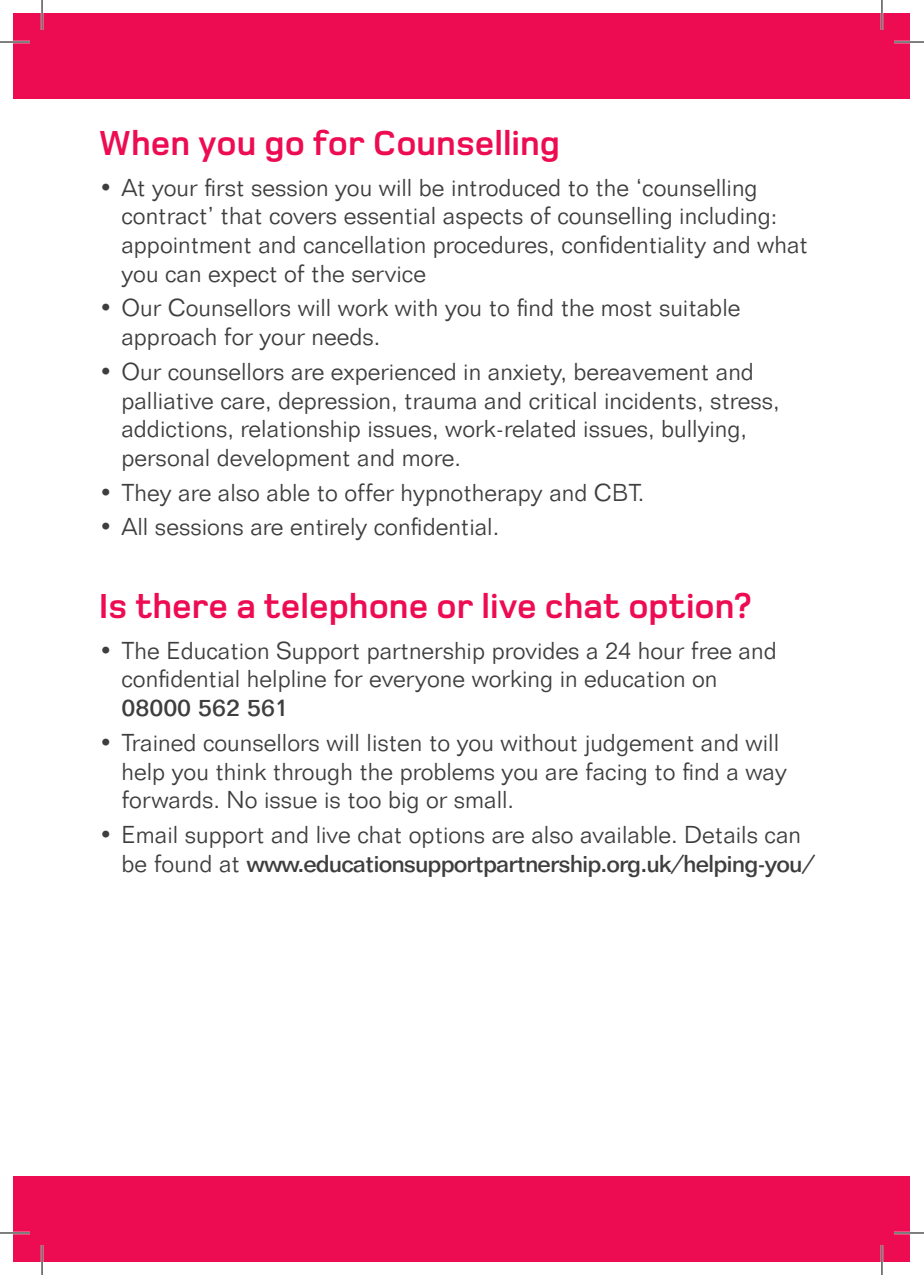
<style>
.page{position:relative;width:924px;height:1275px;background:#fff}
.page>*{position:absolute;margin:0;border:0;box-sizing:border-box;transform-origin:0 0}
.t1{font:700 36px "Foundry Monoline";color:#ed0c52}
.t2{font:300 24px/28.8px "Folio BT";color:#3e3e3f}
.t3{font:500 24px "Folio BT";color:#3e3e3f}
.s1{font-weight:500}
</style>
<div class="page">
<div style="left:14px;top:14px;width:895px;height:85px;background:#ed0c52"></div>
<div style="left:14px;top:1176px;width:895px;height:85px;background:#ed0c52"></div>
<hr style="left:0;top:41px;width:30px;height:2px;background:#fff">
<hr style="left:893px;top:41px;width:30px;height:2px;background:#fff">
<hr style="left:0;top:1231px;width:30px;height:3px;background:#fff">
<hr style="left:893px;top:1231px;width:30px;height:3px;background:#fff">
<hr style="left:41px;top:0;width:2px;height:30px;background:#fff">
<hr style="left:41px;top:1245px;width:2px;height:30px;background:#fff">
<hr style="left:880px;top:0;width:2px;height:30px;background:#fff">
<hr style="left:880px;top:1245px;width:2px;height:30px;background:#fff">
<hr style="left:0;top:42px;width:30px;height:1px;background:#000">
<hr style="left:893px;top:42px;width:30px;height:1px;background:#000">
<hr style="left:0;top:1232px;width:30px;height:1px;background:#000">
<hr style="left:893px;top:1232px;width:30px;height:1px;background:#000">
<hr style="left:42px;top:0;width:1px;height:30px;background:#000">
<hr style="left:42px;top:1245px;width:1px;height:30px;background:#000">
<hr style="left:881px;top:0;width:1px;height:30px;background:#000">
<hr style="left:881px;top:1245px;width:1px;height:30px;background:#000">
<h1 class="t1" style="left:99px;top:124px;width:462px">When you go for Counselling</h1>
<p class="t2" style="left:121px;top:172px;width:687px;text-indent:-23px">• At your first session you will be introduced to the ‘counselling contract’ that covers essential aspects of counselling including: appointment and cancellation procedures, confidentiality and what you can expect of the service</p>
<p class="t2" style="left:121px;top:293px;width:620px;text-indent:-23px">• Our Counsellors will work with you to find the most suitable approach for your needs.</p>
<p class="t2" style="left:121px;top:356px;width:659px;text-indent:-23px">• Our counsellors are experienced in anxiety, bereavement and palliative care, depression, trauma and critical incidents, stress, addictions, relationship issues, work-related issues, bullying, personal development and more.</p>
<p class="t2" style="left:99px;top:477px;width:547px">• They are also able to offer hypnotherapy and CBT.</p>
<p class="t2" style="left:99px;top:512px;width:402px">• All sessions are entirely confidential.</p>
<h1 class="t1" style="left:99px;top:587px;width:653px">Is there a telephone or live chat option?</h1>
<p class="t2" style="left:121px;top:635px;width:656px;text-indent:-23px">• The Education Support partnership provides a 24 hour free and confidential helpline for everyone working in education on</p>
<p class="t3" style="left:121px;top:693px;width:169px">08000 562 561</p>
<p class="t2" style="left:121px;top:727px;width:666px;text-indent:-23px">• Trained counsellors will listen to you without judgement and will help you think through the problems you are facing to find a way forwards. No issue is too big or small.</p>
<p class="t2" style="left:121px;top:819px;width:694px;text-indent:-23px">• Email support and live chat options are also available. Details can be found at <span class="s1">www.educationsupportpartnership.org.uk/helping-you/</span></p>
</div>
